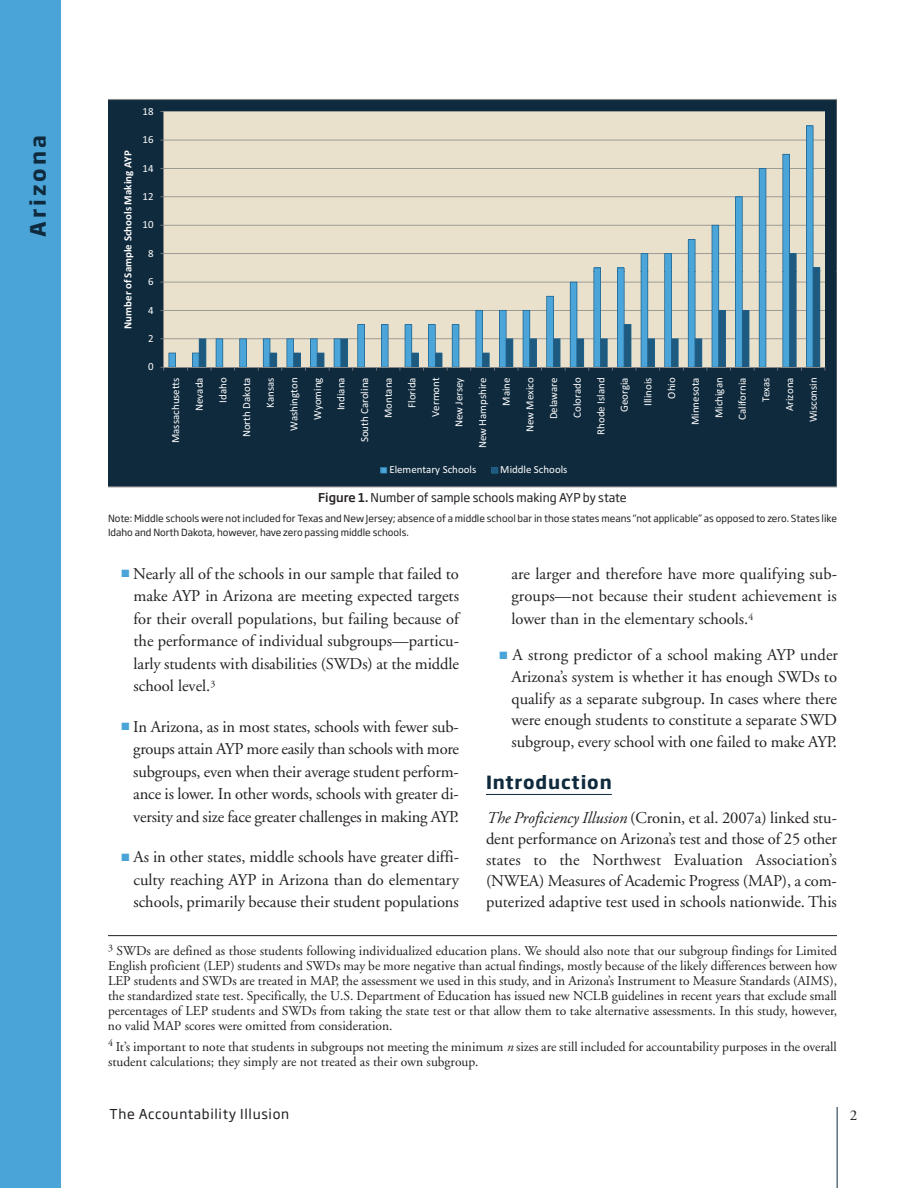
<style>
.page{position:relative;width:918px;height:1188px;background:#fff}
.page>*{position:absolute;margin:0;border:0;box-sizing:border-box;transform-origin:0 0}
.t1{font:700 21px "Soho Gothic Std";letter-spacing:.15em;color:#0f2a3d}
.t2{font:700 18px "Soho Gothic Std";letter-spacing:.05em;color:#0f2a3d}
.t3{font:16.5px/22.5px "Adobe Garamond";letter-spacing:-.005em;color:#231f20;text-align:justify}
.t4{font:15px "Adobe Garamond";color:#231f20}
.t5{font:13.5px/15px "Adobe Garamond";color:#231f20;text-align:justify}
.t6{font:13.5px "Soho Gothic Std";letter-spacing:.05em;color:#231f20}
.t7{font:12px "Soho Gothic Std";color:#231f20}
.t8{font:10.95px/23.5px "Calibri";color:#fff;text-align:right}
.t9{font:700 10.95px "Calibri";color:#fff}
.t10{font:9.75px/14.2px "Soho Gothic Std";color:#231f20}
.s1{font-weight:500}
.s2{color:#4aa4d7}
.s3{font-style:italic}
</style>
<div class="page">
<hr style="left:486px;top:794px;width:126px;height:1px;background:#0f2a3d">
<hr style="left:837px;top:1107px;width:1px;height:81px;background:#0f2a3d">
<div style="left:0;top:0;width:61px;height:1188px;background:#4aa4d7"></div>
<hr style="left:108px;top:935px;width:729px;height:1px;background:#231f20">
<svg style="left:108px;top:99px;width:729px;height:173px;background:#b7b7ab"></svg>
<svg style="left:470px;top:168px;width:296px;height:104px;background:#d9d8c9"></svg>
<svg style="left:777px;top:125px;width:49px;height:147px;background:#b0c4c5"></svg>
<svg style="left:108px;top:272px;width:729px;height:215px;background:#526873"></svg>
<svg style="left:173px;top:383px;width:6px;height:6px"></svg>
<p class="t1" style="left:29px;top:237px;width:103px;rotate:-90deg">Arizona</p>
<p class="t8" style="left:143px;top:99px;width:12px">18</p>
<p class="t9" style="left:121px;top:329px;width:180px;rotate:-90deg">Number of Sample Schools Making AYP</p>
<p class="t8" style="left:143px;top:127px;width:12px">16</p>
<p class="t8" style="left:143px;top:156px;width:12px">14</p>
<p class="t8" style="left:143px;top:184px;width:12px">12</p>
<p class="t8" style="left:143px;top:212px;width:12px">10</p>
<p class="t8" style="left:148px;top:241px;width:7px">8</p>
<p class="t8" style="left:148px;top:269px;width:7px">6</p>
<p class="t8" style="left:148px;top:298px;width:7px">4</p>
<p class="t8" style="left:148px;top:326px;width:7px">2</p>
<p class="t8" style="left:148px;top:354px;width:7px">0</p>
<p class="t8" style="left:163px;top:448px;width:73px;rotate:-90deg">Massachuse s<br>Nevada<br>Idaho<br>North Dakota<br>Kansas<br>Washington<br>Wyoming<br>Indiana<br>South Carolina<br>Montana<br>Florida<br>Vermont<br>New Jersey<br>New Hampshire<br>Maine<br>New Mexico<br>Delaware<br>Colorado<br>Rhode Island<br>Georgia<br>Illinois<br>Ohio<br>Minnesota<br>Michigan<br>California<br>Texas<br>Arizona<br>Wisconsin</p>
<p class="t8" style="left:389px;top:458px;width:88px">Elementary Schools</p>
<p class="t8" style="left:500px;top:458px;width:69px">Middle Schools</p>
<p class="t7" style="left:318px;top:493px;width:310px"><span class="s1">Figure 1.</span> Number of sample schools making AYP by state</p>
<p class="t10" style="left:108px;top:512px;width:731px">Note: Middle schools were not included for Texas and New Jersey; absence of a middle school bar in those states means “not applicable” as opposed to zero. States like<br>Idaho and North Dakota, however, have zero passing middle schools.</p>
<p class="t3" style="left:133px;top:564px;width:327px;text-indent:-12px"><span class="s2">■</span> Nearly all of the schools in our sample that failed to make AYP in Arizona are meeting expected targets for their overall populations, but failing because of the performance of individual subgroups—particu&shy;larly students with disabilities (SWDs) at the middle school level.<sup>3</sup></p>
<p class="t3" style="left:133px;top:717px;width:327px;text-indent:-12px"><span class="s2">■</span> In Arizona, as in most states, schools with fewer sub&shy;groups attain AYP more easily than schools with more subgroups, even when their average student perform&shy;ance is lower. In other words, schools with greater di&shy;versity and size face greater challenges in making AYP.</p>
<p class="t3" style="left:133px;top:847px;width:327px;text-indent:-12px"><span class="s2">■</span> As in other states, middle schools have greater diffi&shy;culty reaching AYP in Arizona than do elementary schools, primarily because their student populations</p>
<p class="t3" style="left:511px;top:564px;width:327px">are larger and therefore have more qualifying sub&shy;groups—not because their student achievement is lower than in the elementary schools.<sup>4</sup></p>
<p class="t3" style="left:512px;top:646px;width:328px;line-height:21.8px;text-indent:-12px"><span class="s2">■</span> A strong predictor of a school making AYP under Arizona’s system is whether it has enough SWDs to qualify as a separate subgroup. In cases where there were enough students to constitute a separate SWD subgroup, every school with one failed to make AYP.</p>
<p class="t2" style="left:486px;top:775px;width:127px">Introduction</p>
<p class="t3" style="left:486px;top:809px;width:352px;line-height:21px"><span class="s3">The Proficiency Illusion</span> (Cronin, et al. 2007a) linked stu&shy;dent performance on Arizona’s test and those of 25 other states to the Northwest Evaluation Association’s (NWEA) Measures of Academic Progress (MAP), a com&shy;puterized adaptive test used in schools nationwide. This</p>
<p class="t5" style="left:108px;top:945px;width:731px"><sup>3</sup> SWDs are defined as those students following individualized education plans. We should also note that our subgroup findings for Limited English proficient (LEP) students and SWDs may be more negative than actual findings, mostly because of the likely differences between how LEP students and SWDs are treated in MAP, the assessment we used in this study, and in Arizona’s Instrument to Measure Standards (AIMS), the standardized state test. Specifically, the U.S. Department of Education has issued new NCLB guidelines in recent years that exclude small percentages of LEP students and SWDs from taking the state test or that allow them to take alternative assessments. In this study, however, no valid MAP scores were omitted from consideration.</p>
<p class="t5" style="left:108px;top:1040px;width:730px"><sup>4</sup> It’s important to note that students in subgroups not meeting the minimum <span class="s3">n</span> sizes are still included for accountability purposes in the overall student calculations; they simply are not treated as their own subgroup.</p>
<p class="t6" style="left:110px;top:1108px;width:181px">The Accountability Illusion</p>
<p class="t4" style="left:850px;top:1110px;width:9px">2</p>
</div>
